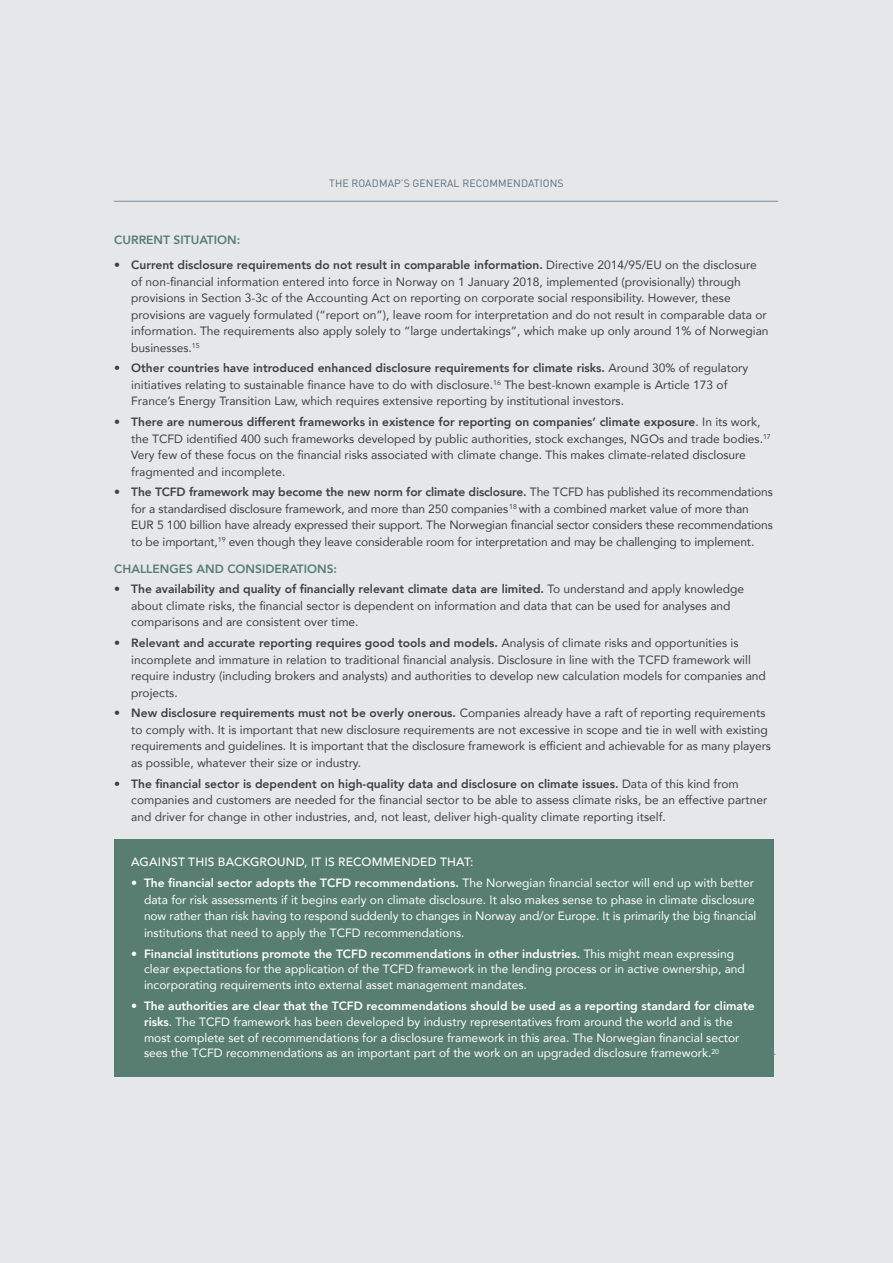
<style>
.page{position:relative;width:893px;height:1263px;background:#e6e7e8}
.page>*{position:absolute;margin:0;border:0;box-sizing:border-box;transform-origin:0 0}
.t1{font:12px/16.5px "Avenir";color:#414042}
.t2{font:12px/15.8px "Avenir";color:#fff}
.t3{font:800 12px "Avenir";color:#587e71}
.t4{font:500 12px "Avenir";letter-spacing:.015em;color:#fff}
.t5{font:10.5px "DINOT";letter-spacing:.01em;color:#596e7f}
.s1{font-weight:800}
</style>
<div class="page">
<hr style="left:116px;top:1054px;width:659px;height:1px;background:#7691a4">
<hr style="left:114px;top:201px;width:664px;height:1px;background:#7691a4">
<div style="left:114px;top:839px;width:659px;height:238px;background:#587e71"></div>
<p class="t5" style="left:329px;top:176px;width:236px">THE ROADMAP’S GENERAL RECOMMENDATIONS</p>
<p class="t3" style="left:114px;top:231px;width:127px">CURRENT SITUATION:</p>
<p class="t1" style="left:131px;top:256px;width:639px;text-indent:-17px"><span class="s1">• Current disclosure requirements do not result in comparable information.</span> Directive 2014/95/EU on the disclosure of non-financial information entered into force in Norway on 1 January 2018, implemented (provisionally) through provisions in Section 3-3c of the Accounting Act on reporting on corporate social responsibility. However, these provisions are vaguely formulated (“report on”), leave room for interpretation and do not result in comparable data or information. The requirements also apply solely to “large undertakings”, which make up only around 1% of Norwegian businesses.<sup>15</sup></p>
<p class="t1" style="left:131px;top:360px;width:618px;text-indent:-17px"><span class="s1">• Other countries have introduced enhanced disclosure requirements for climate risks.</span> Around 30% of regulatory initiatives relating to sustainable finance have to do with disclosure.<sup>16</sup> The best-known example is Article 173 of<br>France’s Energy Transition Law, which requires extensive reporting by institutional investors.</p>
<p class="t1" style="left:131px;top:413px;width:641px;text-indent:-17px"><span class="s1">• There are numerous different frameworks in existence for reporting on companies’ climate exposure</span>. In its work, the TCFD identified 400 such frameworks developed by public authorities, stock exchanges, NGOs and trade bodies.<sup>17<br></sup>Very few of these focus on the financial risks associated with climate change. This makes climate-related disclosure fragmented and incomplete.</p>
<p class="t1" style="left:131px;top:484px;width:643px;text-indent:-17px"><span class="s1">• The TCFD framework may become the new norm for climate disclosure.</span> The TCFD has published its recommendations for a standardised disclosure framework, and more than 250 companies <sup>18</sup> with a combined market value of more than EUR 5 100 billion have already expressed their support. The Norwegian financial sector considers these recommendations to be important,<sup>19</sup> even though they leave considerable room for interpretation and may be challenging to implement.</p>
<p class="t3" style="left:114px;top:559px;width:224px">CHALLENGES AND CONSIDERATIONS:</p>
<p class="t1" style="left:131px;top:581px;width:614px;text-indent:-17px"><span class="s1">• The availability and quality of financially relevant climate data are limited.</span> To understand and apply knowledge about climate risks, the financial sector is dependent on information and data that can be used for analyses and comparisons and are consistent over time.</p>
<p class="t1" style="left:131px;top:634px;width:636px;text-indent:-17px"><span class="s1">• Relevant and accurate reporting requires good tools and models.</span> Analysis of climate risks and opportunities is incomplete and immature in relation to traditional financial analysis. Disclosure in line with the TCFD framework will require industry (including brokers and analysts) and authorities to develop new calculation models for companies and projects.</p>
<p class="t1" style="left:131px;top:705px;width:641px;text-indent:-17px"><span class="s1">• New disclosure requirements must not be overly onerous.</span> Companies already have a raft of reporting requirements to comply with. It is important that new disclosure requirements are not excessive in scope and tie in well with existing requirements and guidelines. It is important that the disclosure framework is efficient and achievable for as many players as possible, whatever their size or industry.</p>
<p class="t1" style="left:131px;top:775px;width:637px;text-indent:-17px"><span class="s1">• The financial sector is dependent on high-quality data and disclosure on climate issues.</span> Data of this kind from companies and customers are needed for the financial sector to be able to assess climate risks, be an effective partner and driver for change in other industries, and, not least, deliver high-quality climate reporting itself.</p>
<p class="t4" style="left:131px;top:852px;width:344px">AGAINST THIS BACKGROUND, IT IS RECOMMENDED THAT:</p>
<p class="t2" style="left:144px;top:874px;width:614px;line-height:16.5px;text-indent:-13px"><span class="s1">• The financial sector adopts the TCFD recommendations.</span> The Norwegian financial sector will end up with better data for risk assessments if it begins early on climate disclosure. It also makes sense to phase in climate disclosure now rather than risk having to respond suddenly to changes in Norway and/or Europe. It is primarily the big financial institutions that need to apply the TCFD recommendations.</p>
<p class="t2" style="left:144px;top:945px;width:602px;text-indent:-13px"><span class="s1">• Financial institutions promote the TCFD recommendations in other industries.</span> This might mean expressing clear expectations for the application of the TCFD framework in the lending process or in active ownership, and incorporating requirements into external asset management mandates.</p>
<p class="t2" style="left:144px;top:998px;width:612px;text-indent:-13px"><span class="s1">• The authorities are clear that the TCFD recommendations should be used as a reporting standard for climate risks</span>. The TCFD framework has been developed by industry representatives from around the world and is the most complete set of recommendations for a disclosure framework in this area. The Norwegian financial sector sees the TCFD recommendations as an important part of the work on an upgraded disclosure framework.<sup>20</sup></p>
</div>
